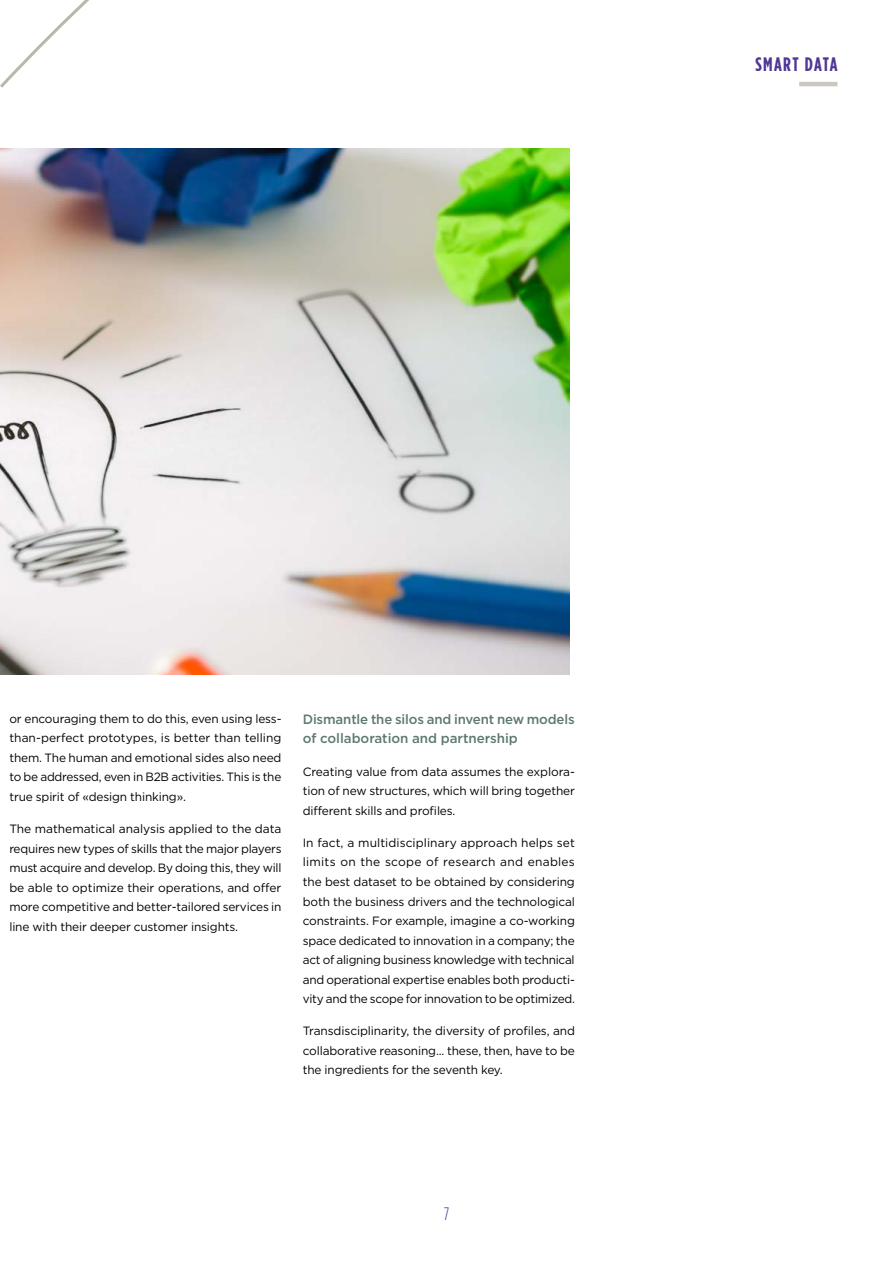
<style>
.page{position:relative;width:893px;height:1263px;background:#fff}
.page>*{position:absolute;margin:0;border:0;box-sizing:border-box;transform-origin:0 0}
.t1{font:700 19.5px "Gotham Condensed";letter-spacing:.065em;color:#503795}
.t2{font:300 18px "Gotham Condensed";color:#503795}
.t3{font:500 13.5px/19.5px "Gotham";letter-spacing:-.01em;color:#5d7972}
.t4{font:12px/19.5px "Gotham";letter-spacing:-.01em;color:#000;text-align:justify}
</style>
<div class="page">
<svg style="left:0;top:0;width:89px;height:88px"></svg>
<hr style="left:799px;top:82px;width:38px;height:4px;background:#cbc8c0">
<img style="left:0;top:149px;width:570px;height:526px">
<h1 class="t1" style="left:755px;top:53px;width:84px">SMART DATA</h1>
<p class="t4" style="left:9px;top:708px;width:274px">or encouraging them to do this, even using less&shy;than-perfect prototypes, is better than telling them. The human and emotional sides also need to be addressed, even in B2B activities. This is the true spirit of «design thinking».</p>
<p class="t4" style="left:9px;top:819px;width:274px">The mathematical analysis applied to the data requires new types of skills that the major players must acquire and develop. By doing this, they will be able to optimize their operations, and offer more competitive and better-tailored services in line with their deeper customer insights.</p>
<p class="t3" style="left:303px;top:709px;width:273px">Dismantle the silos and invent new models of collaboration and partnership</p>
<p class="t4" style="left:303px;top:761px;width:274px">Creating value from data assumes the explora&shy;tion of new structures, which will bring together different skills and profiles.</p>
<p class="t4" style="left:303px;top:833px;width:274px">In fact, a multidisciplinary approach helps set limits on the scope of research and enables the best dataset to be obtained by considering both the business drivers and the technological constraints. For example, imagine a co-working space dedicated to innovation in a company; the act of aligning business knowledge with technical and operational expertise enables both producti&shy;vity and the scope for innovation to be optimized.</p>
<p class="t4" style="left:303px;top:1021px;width:274px">Transdisciplinarity, the diversity of profiles, and collaborative reasoning... these, then, have to be the ingredients for the seventh key.</p>
<h2 class="t2" style="left:444px;top:1205px;width:7px">7</h2>
</div>
